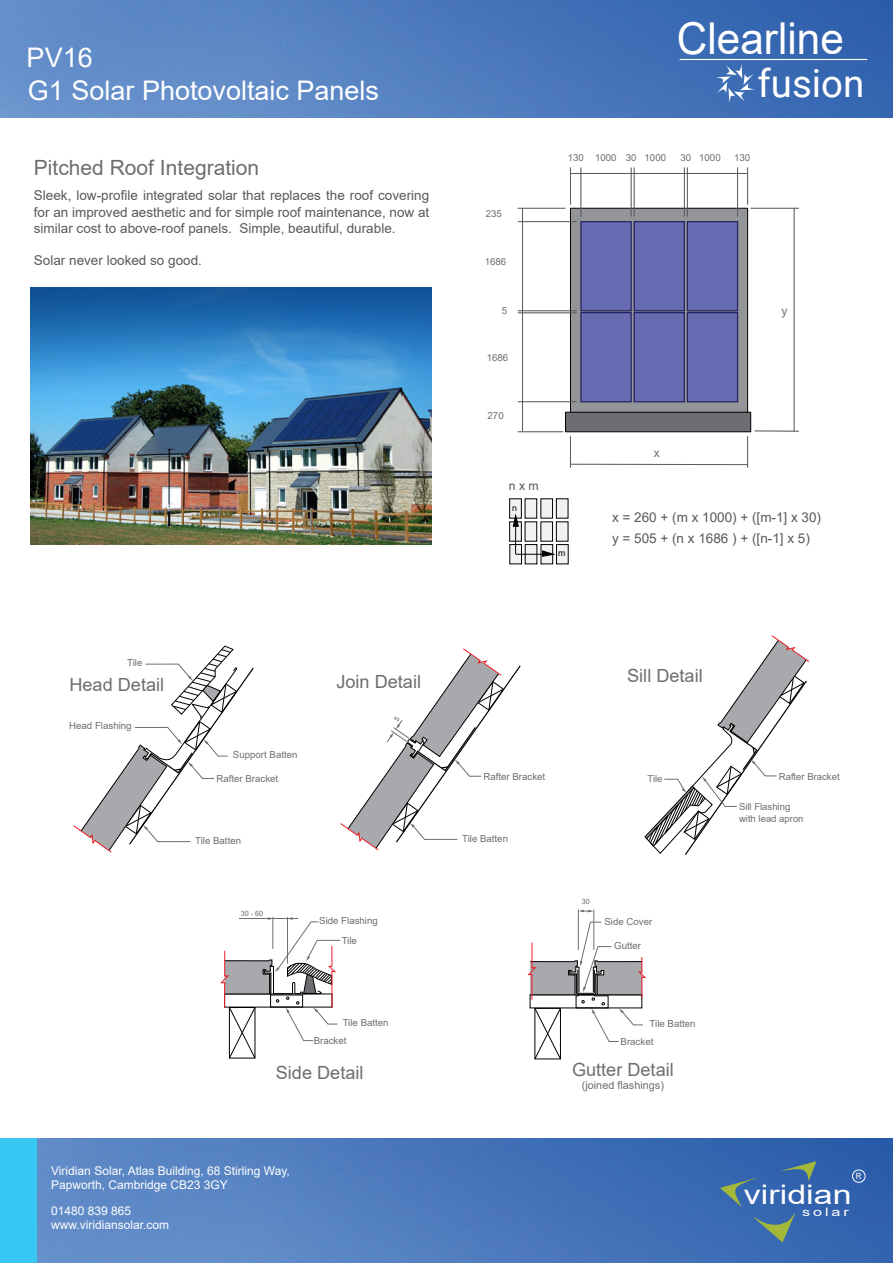
<style>
.page{position:relative;width:893px;height:1263px;background:#fff}
.page>*{position:absolute;margin:0;border:0;box-sizing:border-box;transform-origin:0 0}
.t1{font:43.95px "Arial";color:#fff;scale:.96 1}
.t2{font:38.4px "Roboto";color:#fff}
.t3{font:27px "Arial";color:#fff}
.t4{font:27px "Arial";color:#fff;scale:1.26 1}
.t5{font:21px "Arial";color:#6d6e71}
.t6{font:18.15px "Arial";color:#6d6e71}
.t7{font:13.5px/16.2px "Arial";color:#58595b}
.t8{font:12.3px "Arial";color:#58595b}
.t9{font:12px/14.4px "Arial";color:#fff}
.t10{font:12px "Arial";color:#6d6e71}
.t11{font:11.7px "Arial";letter-spacing:.18em;color:#fff;scale:1.39 1}
.t12{font:10.95px "Arial";color:#6d6e71}
.t13{font:9.75px/19px "Arial";color:#6d6e71;text-align:center}
.t14{font:9.45px/11.4px "Arial";color:#6d6e71}
.t15{font:8.7px "Arial";color:#000}
.t16{font:8.55px "Arial";color:#fff;scale:.93 1}
.t17{font:7.2px "Arial";color:#6d6e71}
</style>
<div class="page">
<img style="left:0;top:0;width:893px;height:118px">
<img style="left:36px;top:1139px;width:857px;height:124px">
<svg style="left:720px;top:1178px;width:36px;height:29px"></svg>
<svg style="left:780px;top:1161px;width:36px;height:20px"></svg>
<svg style="left:754px;top:1213px;width:41px;height:29px"></svg>
<div style="left:852px;top:1170px;width:13px;height:12px;border:1px solid #fff;border-radius:50%"></div>
<svg style="left:715px;top:63px;width:40px;height:40px;background:#5982bf"></svg>
<hr style="left:680px;top:59px;width:187px;height:1px;background:#fff">
<div style="left:570px;top:208px;width:178px;height:216px;background:#939598;border:1px solid #000"></div>
<div style="left:580px;top:221px;width:52px;height:90px;background:#676bb1;border:1px solid #262262"></div>
<div style="left:633px;top:221px;width:52px;height:90px;background:#676bb1;border:1px solid #262262"></div>
<div style="left:687px;top:221px;width:51px;height:90px;background:#676bb1;border:1px solid #262262"></div>
<div style="left:580px;top:312px;width:52px;height:90px;background:#676bb1;border:1px solid #262262"></div>
<div style="left:633px;top:312px;width:52px;height:90px;background:#676bb1;border:1px solid #262262"></div>
<div style="left:687px;top:312px;width:51px;height:90px;background:#676bb1;border:1px solid #262262"></div>
<div style="left:565px;top:412px;width:186px;height:20px;background:#6d6e71;border:1px solid #000"></div>
<svg style="left:510px;top:522px;width:11px;height:19px"></svg>
<div style="left:525px;top:522px;width:12px;height:19px;background:#f1f1f2"></div>
<div style="left:541px;top:522px;width:12px;height:19px;background:#f1f1f2;border:1px solid #000"></div>
<div style="left:510px;top:499px;width:11px;height:19px;background:#f1f1f2"></div>
<div style="left:525px;top:499px;width:12px;height:19px;background:#f1f1f2"></div>
<div style="left:541px;top:499px;width:12px;height:19px;background:#f1f1f2;border:1px solid #000"></div>
<div style="left:556px;top:522px;width:12px;height:19px;background:#f1f1f2;border:1px solid #000"></div>
<div style="left:556px;top:499px;width:12px;height:19px;background:#f1f1f2;border:1px solid #000"></div>
<div style="left:510px;top:544px;width:12px;height:20px;background:#f1f1f2;border:1px solid #000"></div>
<div style="left:525px;top:544px;width:12px;height:20px;background:#f1f1f2"></div>
<div style="left:541px;top:544px;width:12px;height:20px;background:#f1f1f2;border:1px solid #000"></div>
<div style="left:556px;top:544px;width:12px;height:20px;background:#f1f1f2;border:1px solid #000"></div>
<hr style="left:515px;top:522px;width:1px;height:32px;background:#000">
<svg style="left:512px;top:511px;width:8px;height:16px"></svg>
<hr style="left:516px;top:554px;width:30px;height:1px;background:#000">
<svg style="left:541px;top:550px;width:17px;height:7px"></svg>
<img style="left:30px;top:287px;width:402px;height:257px">
<div style="left:0;top:1139px;width:36px;height:124px;background:#38c6f4"></div>
<hr style="left:578px;top:909px;width:1px;height:41px;background:#6d6e71">
<hr style="left:594px;top:909px;width:1px;height:41px;background:#6d6e71">
<svg style="left:579px;top:910px;width:14px;height:2px"></svg>
<svg style="left:220px;top:917px;width:120px;height:141px"></svg>
<svg style="left:73px;top:645px;width:181px;height:208px"></svg>
<svg style="left:644px;top:635px;width:165px;height:220px"></svg>
<svg style="left:527px;top:922px;width:119px;height:137px"></svg>
<hr style="left:518px;top:401px;width:59px;height:1px;background:#58595b">
<hr style="left:518px;top:312px;width:59px;height:1px;background:#58595b">
<hr style="left:518px;top:310px;width:59px;height:1px;background:#58595b">
<hr style="left:518px;top:221px;width:59px;height:1px;background:#58595b">
<hr style="left:518px;top:208px;width:47px;height:1px;background:#58595b">
<hr style="left:518px;top:431px;width:45px;height:1px;background:#58595b">
<hr style="left:522px;top:208px;width:1px;height:223px;background:#58595b">
<hr style="left:570px;top:167px;width:1px;height:38px;background:#58595b">
<hr style="left:581px;top:167px;width:1px;height:50px;background:#58595b">
<hr style="left:631px;top:167px;width:1px;height:50px;background:#58595b">
<hr style="left:634px;top:167px;width:1px;height:50px;background:#58595b">
<hr style="left:684px;top:167px;width:1px;height:50px;background:#58595b">
<hr style="left:687px;top:167px;width:1px;height:50px;background:#58595b">
<hr style="left:737px;top:167px;width:1px;height:50px;background:#58595b">
<hr style="left:747px;top:167px;width:1px;height:38px;background:#58595b">
<hr style="left:570px;top:173px;width:178px;height:1px;background:#58595b">
<hr style="left:751px;top:208px;width:48px;height:1px;background:#58595b">
<hr style="left:755px;top:431px;width:44px;height:1px;background:#58595b">
<hr style="left:794px;top:208px;width:1px;height:223px;background:#58595b">
<hr style="left:570px;top:437px;width:1px;height:31px;background:#58595b">
<hr style="left:747px;top:436px;width:1px;height:32px;background:#58595b">
<hr style="left:570px;top:464px;width:178px;height:1px;background:#58595b">
<svg style="left:340px;top:648px;width:181px;height:202px"></svg>
<h3 class="t3" style="left:27px;top:39px;width:68px">PV16</h3>
<h3 class="t3" style="left:28px;top:72px;width:353px">G1 Solar Photovoltaic Panels</h3>
<h3 class="t5" style="left:34px;top:153px;width:227px">Pitched Roof Integration</h3>
<p class="t7" style="left:34px;top:187px;width:397px;text-align:justify">Sleek, low-profile integrated solar that replaces the roof covering for an improved aesthetic and for simple roof maintenance, now at similar cost to above-roof panels. Simple, beautiful, durable.</p>
<p class="t7" style="left:34px;top:252px;width:170px">Solar never looked so good.</p>
<h1 class="t1" style="left:677px;top:8px;width:175px">Clearline</h1>
<h2 class="t2" style="left:757px;top:56px;width:108px">fusion</h2>
<p class="t13" style="left:486px;top:204px;width:18px">235</p>
<p class="t13" style="left:485px;top:252px;width:23px">1686</p>
<p class="t13" style="left:502px;top:301px;width:7px">5</p>
<p class="t13" style="left:487px;top:348px;width:23px">1686</p>
<p class="t13" style="left:488px;top:406px;width:18px">270</p>
<p class="t8" style="left:509px;top:477px;width:31px">n x m</p>
<p class="t15" style="left:512px;top:502px;width:6px">n</p>
<p class="t13" style="left:568px;top:148px;width:100px">130 1000 30 1000</p>
<p class="t13" style="left:680px;top:148px;width:42px">30 1000</p>
<p class="t13" style="left:734px;top:148px;width:18px">130</p>
<p class="t10" style="left:654px;top:445px;width:7px">x</p>
<p class="t10" style="left:782px;top:302px;width:7px">y</p>
<p class="t15" style="left:558px;top:547px;width:9px">m</p>
<p class="t7" style="left:612px;top:507px;width:210px;line-height:21px">x = 260 + (m x 1000) + ([m-1] x 30) y = 505 + (n x 1686 ) + ([n-1] x 5)</p>
<p class="t13" style="left:127px;top:653px;width:17px">Tile</p>
<h3 class="t6" style="left:69px;top:672px;width:96px">Head Detail</h3>
<p class="t13" style="left:69px;top:716px;width:64px">Head Flashing</p>
<p class="t13" style="left:233px;top:745px;width:66px">Support Batten</p>
<p class="t13" style="left:216px;top:769px;width:63px">Rafter Bracket</p>
<p class="t13" style="left:195px;top:831px;width:47px">Tile Batten</p>
<h3 class="t6" style="left:336px;top:669px;width:86px">Join Detail</h3>
<p class="t17" style="left:241px;top:909px;width:24px">30 - 60</p>
<p class="t13" style="left:319px;top:911px;width:60px">Side Flashing<br>Tile</p>
<p class="t13" style="left:343px;top:1013px;width:47px">Tile Batten</p>
<p class="t13" style="left:314px;top:1031px;width:34px">Bracket</p>
<p class="t13" style="left:483px;top:767px;width:63px">Rafter Bracket</p>
<p class="t13" style="left:462px;top:829px;width:47px">Tile Batten</p>
<h3 class="t6" style="left:627px;top:663px;width:77px">Sill Detail</h3>
<p class="t14" style="left:647px;top:772px;width:16px">Tile</p>
<p class="t14" style="left:779px;top:771px;width:62px">Rafter Bracket</p>
<p class="t14" style="left:739px;top:801px;width:66px">Sill Flashing with lead apron</p>
<p class="t17" style="left:582px;top:896px;width:10px">30</p>
<p class="t13" style="left:604px;top:912px;width:49px">Side Cover</p>
<p class="t13" style="left:614px;top:936px;width:28px">Gutter</p>
<p class="t13" style="left:650px;top:1014px;width:47px">Tile Batten</p>
<p class="t13" style="left:621px;top:1031px;width:34px">Bracket</p>
<h3 class="t6" style="left:276px;top:1060px;width:89px">Side Detail</h3>
<h3 class="t6" style="left:572px;top:1057px;width:103px">Gutter Detail</h3>
<p class="t12" style="left:582px;top:1078px;width:84px">(joined flashings)</p>
<p class="t9" style="left:51px;top:1163px;width:240px">Viridian Solar, Atlas Building, 68 Stirling Way,<br>Papworth, Cambridge CB23 3GY</p>
<p class="t9" style="left:51px;top:1203px;width:120px">01480 839 865 www.viridiansolar.com</p>
<p class="t16" style="left:856px;top:1170px;width:8px">R</p>
<h3 class="t4" style="left:744px;top:1176px;width:87px">viridian</h3>
<p class="t11" style="left:802px;top:1204px;width:35px">solar</p>
</div>
